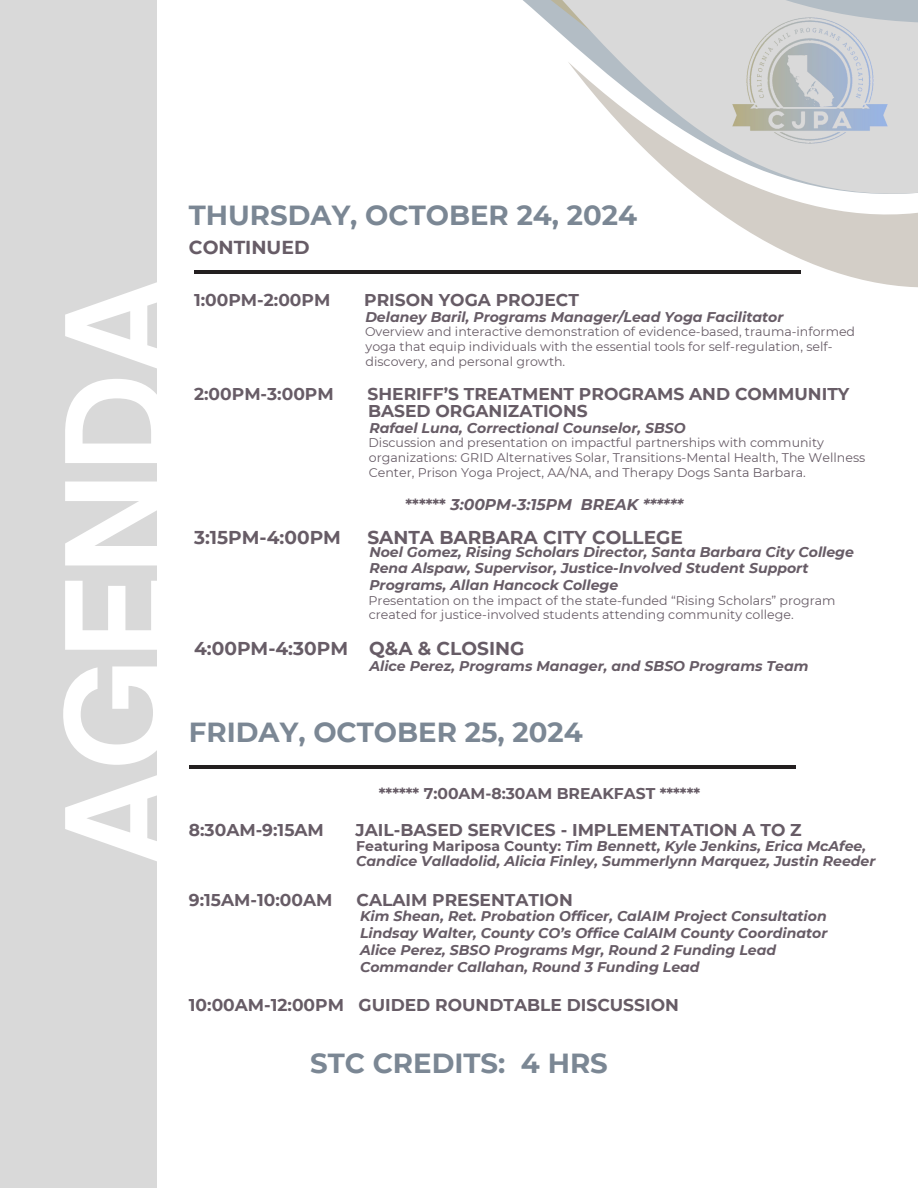
<style>
.page{position:relative;width:918px;height:1188px;background:#fff}
.page>*{position:absolute;margin:0;border:0;box-sizing:border-box;transform-origin:0 0}
.t1{font:700 135.75px "Open Sauce One";color:#fff}
.t2{font:700 27.6px "Montserrat";color:#7b8794}
.t3{font:700 18.75px "Montserrat";color:#675c66}
.t4{font:700 18.6px "Montserrat";color:#675c66}
.t5{font:700 17.1px/16.8px "Montserrat";color:#675c66}
.t6{font:700 15.6px "Montserrat";color:#675c66}
.t7{font:italic 700 15.6px "Montserrat";color:#675c66}
.t8{font:italic 700 14.1px/16.8px "Montserrat";color:#675c66}
.t9{font:12.6px/14.7px "Montserrat";color:#675c66}
.s1{font-style:normal}
</style>
<div class="page">
<svg style="left:156px;top:0;width:545px;height:438px"></svg>
<svg style="left:525px;top:5px;width:393px;height:337px"></svg>
<svg style="left:701px;top:0;width:217px;height:276px"></svg>
<div style="left:0;top:0;width:156px;height:1188px;background:#d9d9d9"></div>
<img style="left:730px;top:15px;width:161px;height:131px">
<hr style="left:189px;top:766px;width:606px;height:3px;background:#231f20">
<hr style="left:194px;top:271px;width:606px;height:3px;background:#231f20">
<p class="t1" style="left:33px;top:866px;width:591px;rotate:-90deg">AGENDA</p>
<h2 class="t2" style="left:189px;top:198px;width:450px">THURSDAY, OCTOBER 24, 2024</h2>
<h3 class="t3" style="left:189px;top:236px;width:122px">CONTINUED</h3>
<p class="t5" style="left:194px;top:291px;width:138px">1:00PM-2:00PM</p>
<p class="t5" style="left:364px;top:291px;width:216px">PRISON YOGA PROJECT</p>
<p class="t8" style="left:365px;top:308px;width:420px">Delaney Baril, Programs Manager/Lead Yoga Facilitator</p>
<p class="t9" style="left:365px;top:324px;width:492px">Overview and interactive demonstration of evidence-based, trauma-informed yoga that equip individuals with the essential tools for self-regulation, self&shy;discovery, and personal growth.</p>
<p class="t5" style="left:194px;top:386px;width:141px">2:00PM-3:00PM</p>
<p class="t5" style="left:368px;top:386px;width:483px">SHERIFF’S TREATMENT PROGRAMS AND COMMUNITY<br>BASED ORGANIZATIONS</p>
<p class="t8" style="left:369px;top:419px;width:318px">Rafael Luna, Correctional Counselor, SBSO</p>
<p class="t9" style="left:369px;top:435px;width:498px">Discussion and presentation on impactful partnerships with community organizations: GRID Alternatives Solar, Transitions-Mental Health, The Wellness<br>Center, Prison Yoga Project, AA/NA, and Therapy Dogs Santa Barbara.</p>
<p class="t7" style="left:405px;top:495px;width:279px"><span class="s1">******</span> 3:00PM-3:15PM BREAK ******</p>
<h3 class="t4" style="left:194px;top:526px;width:148px">3:15PM-4:00PM</h3>
<h3 class="t4" style="left:367px;top:526px;width:317px">SANTA BARBARA CITY COLLEGE</h3>
<p class="t8" style="left:369px;top:544px;width:486px;line-height:16.2px">Noel Gomez, Rising Scholars Director, Santa Barbara City College<br>Rena Alspaw, Supervisor, Justice-Involved Student Support<br>Programs, Allan Hancock College</p>
<p class="t9" style="left:369px;top:593px;width:468px">Presentation on the impact of the state-funded “Rising Scholars” program created for justice-involved students attending community college.</p>
<h3 class="t4" style="left:194px;top:637px;width:332px">4:00PM-4:30PM Q&amp;A &amp; CLOSING</h3>
<p class="t8" style="left:369px;top:657px;width:441px">Alice Perez, Programs Manager, and SBSO Programs Team</p>
<p class="t2" style="left:189px;top:715px;width:395px">FRIDAY, OCTOBER 25, 2024</p>
<p class="t6" style="left:379px;top:784px;width:323px">****** 7:00AM-8:30AM BREAKFAST ******</p>
<p class="t5" style="left:189px;top:821px;width:136px">8:30AM-9:15AM</p>
<p class="t5" style="left:356px;top:821px;width:448px">JAIL-BASED SERVICES - IMPLEMENTATION A TO Z</p>
<p class="t8" style="left:356px;top:838px;width:521px;line-height:15.8px"><span class="s1">Featuring Mariposa County:</span> Tim Bennett, Kyle Jenkins, Erica McAfee,<br>Candice Valladolid, Alicia Finley, Summerlynn Marquez, Justin Reeder</p>
<p class="t5" style="left:189px;top:891px;width:145px">9:15AM-10:00AM</p>
<p class="t5" style="left:357px;top:891px;width:218px">CALAIM PRESENTATION</p>
<p class="t8" style="left:360px;top:908px;width:469px">Kim Shean, Ret. Probation Officer, CalAIM Project Consultation Lindsay Walter, County CO’s Office CalAIM County Coordinator Alice Perez, SBSO Programs Mgr, Round 2 Funding Lead Commander Callahan, Round 3 Funding Lead</p>
<p class="t5" style="left:189px;top:997px;width:491px">10:00AM-12:00PM GUIDED ROUNDTABLE DISCUSSION</p>
<h1 class="t2" style="left:310px;top:1046px;width:299px">STC CREDITS: 4 HRS</h1>
</div>
